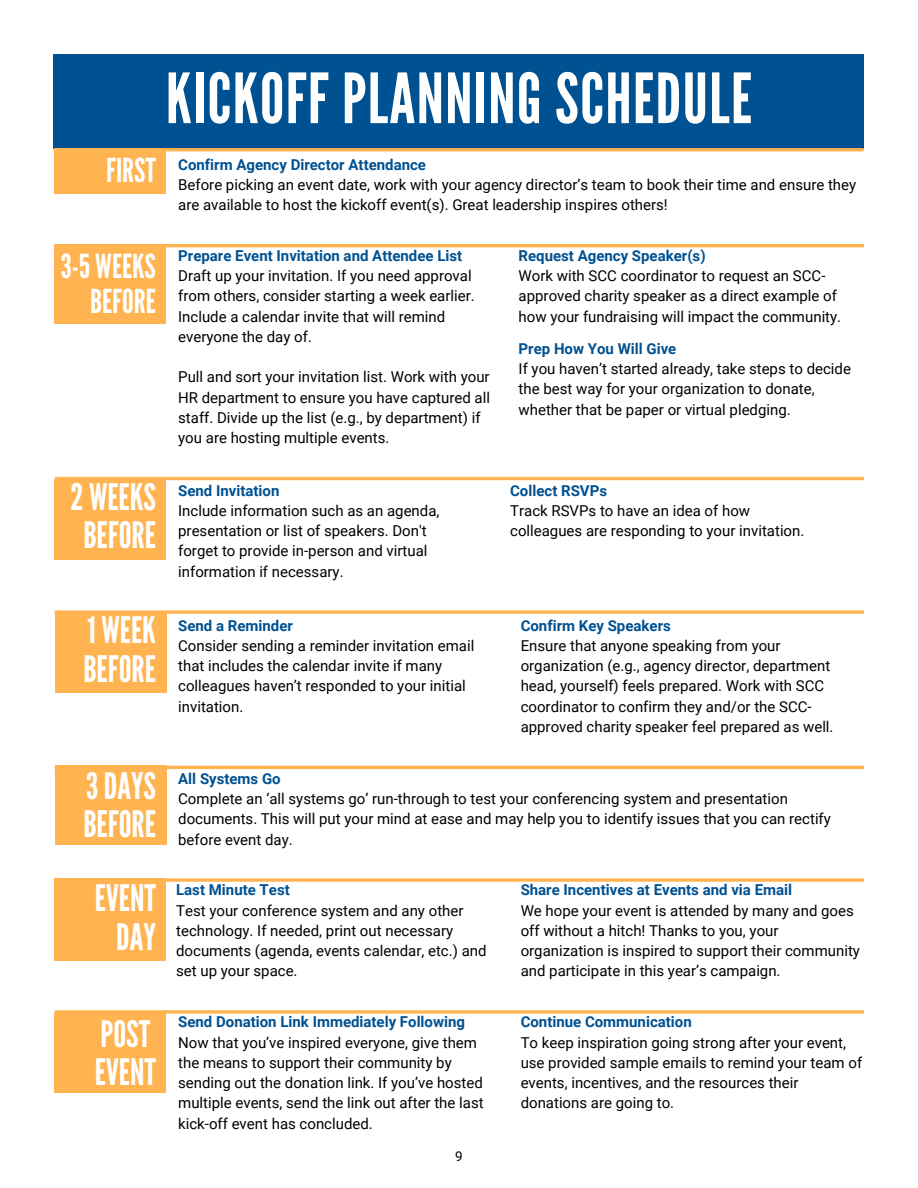
<style>
.page{position:relative;width:918px;height:1188px;background:#fff}
.page>*{position:absolute;margin:0;border:0;box-sizing:border-box;transform-origin:0 0}
.t1{font:69px "League Gothic";letter-spacing:.02em;color:#fff}
.t2{font:36.45px/38.2px "League Gothic";color:#fff}
.t3{font:33px/34.8px "League Gothic";color:#fff;text-align:right}
.t4{font:15px/20.2px "Roboto";color:#000}
.t5{font:700 15px "Roboto";color:#005191}
.t6{font:13.5px "Roboto";color:#000}
</style>
<div class="page">
<div style="left:54px;top:245px;width:112px;height:79px;background:#ffb351"></div>
<hr style="left:54px;top:244px;width:810px;height:3px;background:#ffb351">
<div style="left:55px;top:480px;width:111px;height:79px;background:#ffb351"></div>
<hr style="left:55px;top:477px;width:809px;height:3px;background:#ffb351">
<div style="left:55px;top:614px;width:111px;height:79px;background:#ffb351"></div>
<svg style="left:55px;top:610px;width:809px;height:4px;background:#ffbe6a"></svg>
<div style="left:55px;top:766px;width:111px;height:79px;background:#ffb351"></div>
<hr style="left:55px;top:766px;width:809px;height:3px;background:#ffb351">
<svg style="left:166px;top:878px;width:698px;height:4px;background:#ffbe6b"></svg>
<div style="left:54px;top:878px;width:112px;height:83px;background:#ffb351"></div>
<svg style="left:55px;top:1010px;width:809px;height:4px;background:#ffbd69"></svg>
<div style="left:55px;top:1014px;width:111px;height:79px;background:#ffb351"></div>
<div style="left:54px;top:54px;width:810px;height:94px;background:#005191"></div>
<div style="left:54px;top:148px;width:112px;height:46px;background:#ffb351"></div>
<hr style="left:54px;top:148px;width:810px;height:3px;background:#ffb351">
<p class="t1" style="left:166px;top:59px;width:588px">KICKOFF PLANNING SCHEDULE</p>
<h2 class="t3" style="left:106px;top:153px;width:51px">FIRST</h2>
<p class="t5" style="left:178px;top:156px;width:249px">Confirm Agency Director Attendance</p>
<p class="t4" style="left:178px;top:175px;width:680px">Before picking an event date, work with your agency director’s team to book their time and ensure they are available to host the kickoff event(s). Great leadership inspires others!</p>
<h1 class="t3" style="left:61px;top:249px;width:97px">3-5 WEEKS<br>BEFORE</h1>
<h2 class="t5" style="left:178px;top:247px;width:286px">Prepare Event Invitation and Attendee List</h2>
<p class="t4" style="left:178px;top:266px;width:298px">Draft up your invitation. If you need approval from others, consider starting a week earlier.<br>Include a calendar invite that will remind everyone the day of.</p>
<p class="t4" style="left:178px;top:367px;width:313px">Pull and sort your invitation list. Work with your HR department to ensure you have captured all staff. Divide up the list (e.g., by department) if you are hosting multiple events.</p>
<p class="t2" style="left:70px;top:478px;width:87px;text-align:center">2 WEEKS<br>BEFORE</p>
<p class="t2" style="left:83px;top:612px;width:74px">1 WEEK<br>BEFORE</p>
<h2 class="t5" style="left:178px;top:482px;width:103px">Send Invitation</h2>
<p class="t4" style="left:178px;top:501px;width:263px">Include information such as an agenda, presentation or list of speakers. Don't forget to provide in-person and virtual information if necessary.</p>
<p class="t5" style="left:178px;top:617px;width:116px">Send a Reminder</p>
<p class="t4" style="left:178px;top:636px;width:298px">Consider sending a reminder invitation email that includes the calendar invite if many colleagues haven’t responded to your initial invitation.</p>
<p class="t5" style="left:519px;top:247px;width:189px">Request Agency Speaker(s)</p>
<p class="t4" style="left:519px;top:266px;width:324px">Work with SCC coordinator to request an SCC&shy;approved charity speaker as a direct example of how your fundraising will impact the community.</p>
<h2 class="t5" style="left:519px;top:340px;width:159px">Prep How You Will Give</h2>
<p class="t4" style="left:519px;top:359px;width:334px">If you haven’t started already, take steps to decide the best way for your organization to donate, whether that be paper or virtual pledging.</p>
<p class="t5" style="left:510px;top:482px;width:98px">Collect RSVPs</p>
<p class="t4" style="left:510px;top:501px;width:296px">Track RSVPs to have an idea of how colleagues are responding to your invitation.</p>
<p class="t5" style="left:521px;top:617px;width:152px">Confirm Key Speakers</p>
<p class="t4" style="left:521px;top:636px;width:314px">Ensure that anyone speaking from your organization (e.g., agency director, department head, yourself) feels prepared. Work with SCC coordinator to confirm they and/or the SCC&shy;approved charity speaker feel prepared as well.</p>
<h2 class="t2" style="left:83px;top:767px;width:74px">3DAYS<br>BEFORE</h2>
<p class="t5" style="left:178px;top:770px;width:104px">All Systems Go</p>
<p class="t4" style="left:178px;top:789px;width:654px">Complete an ‘all systems go’ run-through to test your conferencing system and presentation documents. This will put your mind at ease and may help you to identify issues that you can rectify before event day.</p>
<p class="t2" style="left:95px;top:880px;width:63px;text-align:center">EVENT<br>DAY</p>
<p class="t5" style="left:176px;top:882px;width:115px">Last Minute Test</p>
<h2 class="t4" style="left:176px;top:900px;width:312px">Test your conference system and any other technology. If needed, print out necessary documents (agenda, events calendar, etc.) and set up your space.</h2>
<p class="t5" style="left:521px;top:882px;width:273px">Share Incentives at Events and via Email</p>
<p class="t4" style="left:521px;top:900px;width:341px">We hope your event is attended by many and goes off without a hitch! Thanks to you, your organization is inspired to support their community and participate in this year’s campaign.</p>
<p class="t5" style="left:178px;top:1014px;width:288px">Send Donation Link Immediately Following</p>
<p class="t4" style="left:178px;top:1032px;width:307px">Now that you’ve inspired everyone, give them the means to support their community by sending out the donation link. If you’ve hosted multiple events, send the link out after the last kick-off event has concluded.</p>
<h2 class="t2" style="left:95px;top:1015px;width:63px">POST<br>EVENT</h2>
<p class="t5" style="left:521px;top:1014px;width:173px">Continue Communication</p>
<p class="t4" style="left:521px;top:1032px;width:343px">To keep inspiration going strong after your event, use provided sample emails to remind your team of events, incentives, and the resources their donations are going to.</p>
<p class="t6" style="left:455px;top:1148px;width:9px">9</p>
</div>
